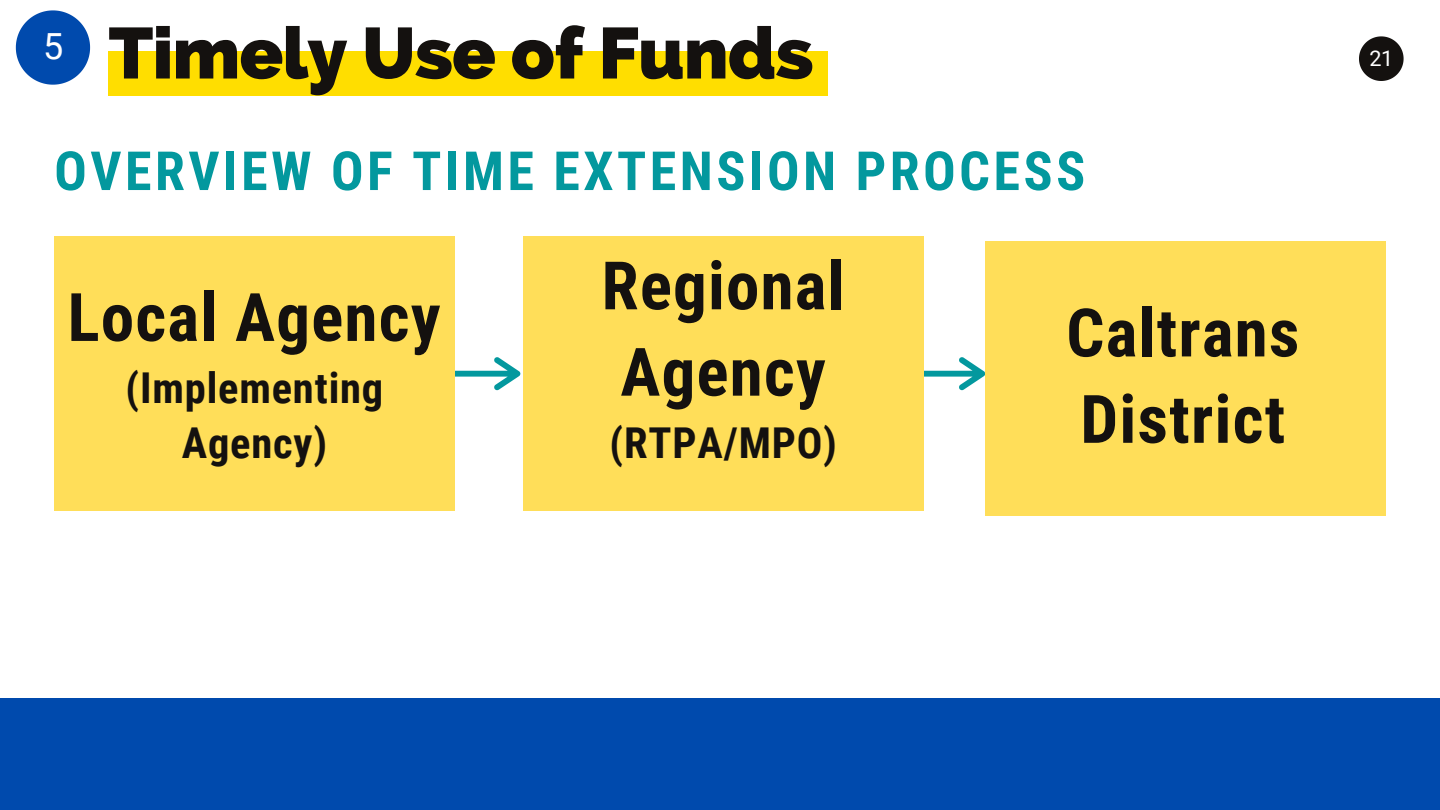
<style>
.page{position:relative;width:1440px;height:810px;background:#fff}
.page>*{position:absolute;margin:0;border:0;box-sizing:border-box;transform-origin:0 0}
.t1{font:800 72px "Raleway";letter-spacing:-.01em;color:#14110f}
.t2{font:700 66.9px/86.4px "Roboto Condensed";letter-spacing:.02em;color:#14110f}
.t3{font:700 66.8px/86.4px "Roboto Condensed";letter-spacing:.02em;color:#14110f}
.t4{font:700 54px "Roboto Condensed";letter-spacing:.065em;color:#03989e}
.t5{font:700 42.6px/54.7px "Roboto Condensed";letter-spacing:.02em;color:#14110f;text-align:center}
.t6{font:21.6px "Roboto";color:#fff}
</style>
<div class="page">
<div style="left:1px;top:698px;width:1439px;height:112px;background:#004aad"></div>
<svg style="left:455px;top:357px;width:65px;height:33px"></svg>
<div style="left:54px;top:236px;width:401px;height:275px;background:#ffde59"></div>
<svg style="left:924px;top:357px;width:61px;height:33px"></svg>
<div style="left:523px;top:236px;width:401px;height:275px;background:#ffde59"></div>
<div style="left:986px;top:241px;width:400px;height:275px;background:#ffde59"></div>
<svg style="left:16px;top:10px;width:74px;height:75px"></svg>
<div style="left:108px;top:52px;width:720px;height:44px;background:#ffde00"></div>
<svg style="left:1359px;top:36px;width:45px;height:45px"></svg>
<h1 class="t1" style="left:43px;top:11px;width:772px"><sup>5</sup> Timely Use of Funds</h1>
<p class="t4" style="left:54px;top:140px;width:1033px">OVERVIEW OF TIME EXTENSION PROCESS</p>
<h2 class="t2" style="left:68px;top:275px;width:375px">Local Agency</h2>
<p class="t5" style="left:126px;top:361px;width:259px">(Implementing<br>Agency)</p>
<h3 class="t3" style="left:602px;top:243px;width:244px">Regional<br>Agency</h3>
<p class="t5" style="left:610px;top:416px;width:229px">(RTPA/MPO)</p>
<h2 class="t2" style="left:1066px;top:290px;width:235px">Caltrans<br>District</h2>
<p class="t6" style="left:1369px;top:46px;width:26px">21</p>
</div>
